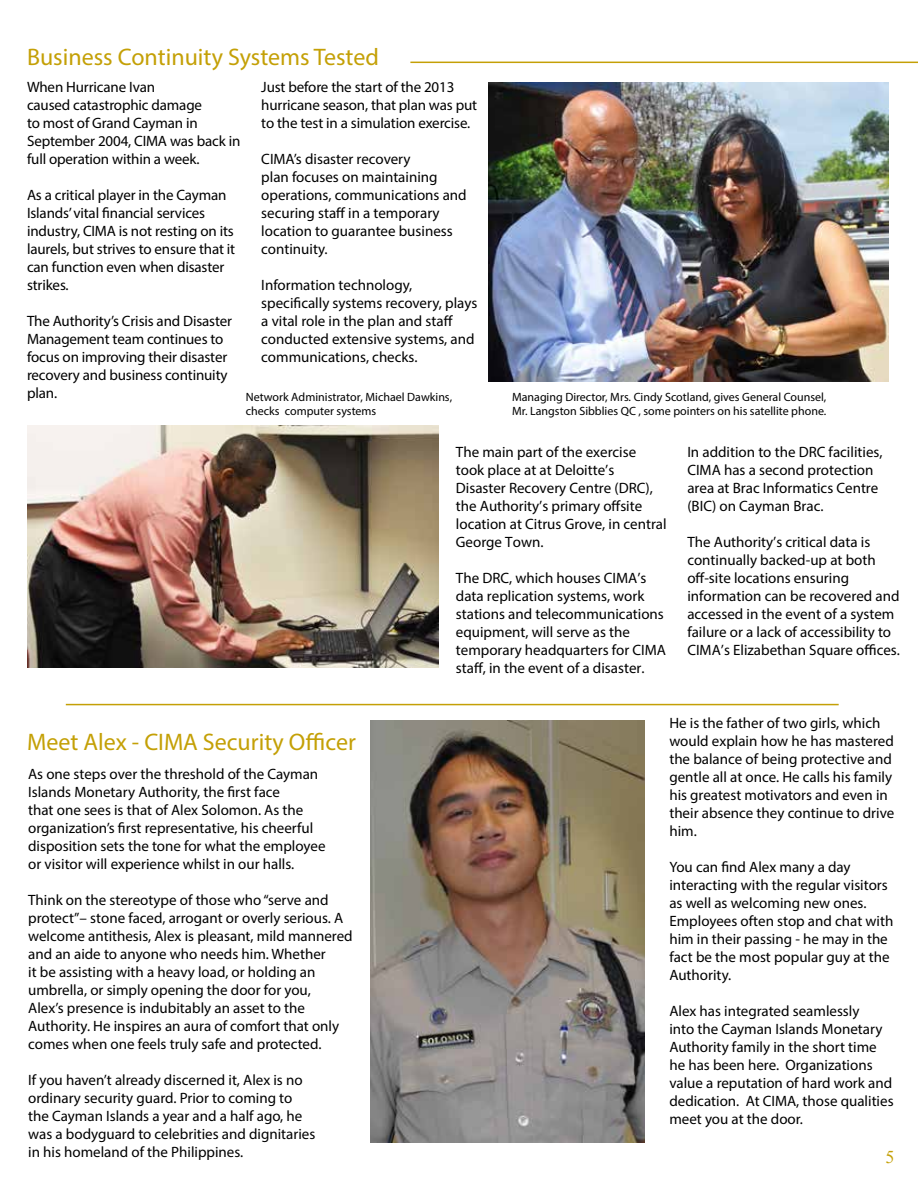
<style>
.page{position:relative;width:918px;height:1188px;background:#fff}
.page>*{position:absolute;margin:0;border:0;box-sizing:border-box;transform-origin:0 0}
.t1{font:24px "Myriad Pro";color:#c4a006}
.t2{font:18px "Times New Roman";color:#c4a006}
.t3{font:15px/18px "Myriad Pro";color:#000}
.t4{font:12px/14.4px "Myriad Pro";color:#000}
</style>
<div class="page">
<img style="left:488px;top:82px;width:401px;height:299px">
<hr style="left:410px;top:62px;width:508px;height:1px;background:#c4a006">
<img style="left:27px;top:426px;width:411px;height:242px">
<hr style="left:66px;top:704px;width:773px;height:1px;background:#c4a006">
<img style="left:370px;top:721px;width:275px;height:421px">
<h1 class="t1" style="left:27px;top:42px;width:353px">Business Continuity Systems Tested</h1>
<p class="t3" style="left:27px;top:78px;width:215px">When Hurricane Ivan<br>caused catastrophic damage<br>to most of Grand Cayman in<br>September 2004, CIMA was back in full operation within a week.</p>
<p class="t3" style="left:27px;top:186px;width:210px">As a critical player in the Cayman<br>Islands’ vital financial services industry, CIMA is not resting on its laurels, but strives to ensure that it can function even when disaster strikes.</p>
<p class="t3" style="left:27px;top:312px;width:207px">The Authority’s Crisis and Disaster<br>Management team continues to focus on improving their disaster recovery and business continuity plan.</p>
<p class="t3" style="left:261px;top:78px;width:217px">Just before the start of the 2013 hurricane season, that plan was put to the test in a simulation exercise.</p>
<p class="t3" style="left:261px;top:150px;width:207px">CIMA’s disaster recovery<br>plan focuses on maintaining operations, communications and securing staff in a temporary location to guarantee business continuity.</p>
<p class="t3" style="left:261px;top:276px;width:217px">Information technology, specifically systems recovery, plays a vital role in the plan and staff conducted extensive systems, and communications, checks.</p>
<p class="t4" style="left:246px;top:389px;width:208px">Network Administrator, Michael Dawkins, checks computer systems</p>
<p class="t4" style="left:512px;top:389px;width:316px">Managing Director, Mrs. Cindy Scotland, gives General Counsel,<br>Mr. Langston Sibblies QC , some pointers on his satellite phone.</p>
<h1 class="t1" style="left:27px;top:727px;width:330px">Meet Alex - CIMA Security Officer</h1>
<p class="t3" style="left:28px;top:765px;width:299px">As one steps over the threshold of the Cayman Islands Monetary Authority, the first face<br>that one sees is that of Alex Solomon. As the organization’s first representative, his cheerful disposition sets the tone for what the employee or visitor will experience whilst in our halls.</p>
<p class="t3" style="left:28px;top:891px;width:326px">Think on the stereotype of those who “serve and protect”– stone faced, arrogant or overly serious. A welcome antithesis, Alex is pleasant, mild mannered and an aide to anyone who needs him. Whether<br>it be assisting with a heavy load, or holding an umbrella, or simply opening the door for you,<br>Alex’s presence is indubitably an asset to the Authority. He inspires an aura of comfort that only comes when one feels truly safe and protected.</p>
<p class="t3" style="left:28px;top:1071px;width:289px">If you haven’t already discerned it, Alex is no ordinary security guard. Prior to coming to the Cayman Islands a year and a half ago, he was a bodyguard to celebrities and dignitaries in his homeland of the Philippines.</p>
<p class="t3" style="left:456px;top:442px;width:212px">The main part of the exercise took place at at Deloitte’s<br>Disaster Recovery Centre (DRC), the Authority’s primary offsite location at Citrus Grove, in central<br>George Town.</p>
<p class="t3" style="left:456px;top:568px;width:212px">The DRC, which houses CIMA’s data replication systems, work stations and telecommunications equipment, will serve as the temporary headquarters for CIMA staff, in the event of a disaster.</p>
<p class="t3" style="left:687px;top:442px;width:197px">In addition to the DRC facilities,<br>CIMA has a second protection area at Brac Informatics Centre (BIC) on Cayman Brac.</p>
<p class="t3" style="left:687px;top:532px;width:214px">The Authority’s critical data is continually backed-up at both off-site locations ensuring information can be recovered and accessed in the event of a system failure or a lack of accessibility to CIMA’s Elizabethan Square offices.</p>
<p class="t3" style="left:669px;top:714px;width:227px">He is the father of two girls, which would explain how he has mastered the balance of being protective and gentle all at once. He calls his family his greatest motivators and even in their absence they continue to drive him.</p>
<p class="t3" style="left:669px;top:858px;width:225px">You can find Alex many a day interacting with the regular visitors as well as welcoming new ones.<br>Employees often stop and chat with him in their passing - he may in the fact be the most popular guy at the<br>Authority.</p>
<p class="t3" style="left:669px;top:1002px;width:226px">Alex has integrated seamlessly<br>into the Cayman Islands Monetary<br>Authority family in the short time he has been here. Organizations value a reputation of hard work and dedication. At CIMA, those qualities meet you at the door.</p>
<p class="t2" style="left:886px;top:1144px;width:10px">5</p>
</div>
